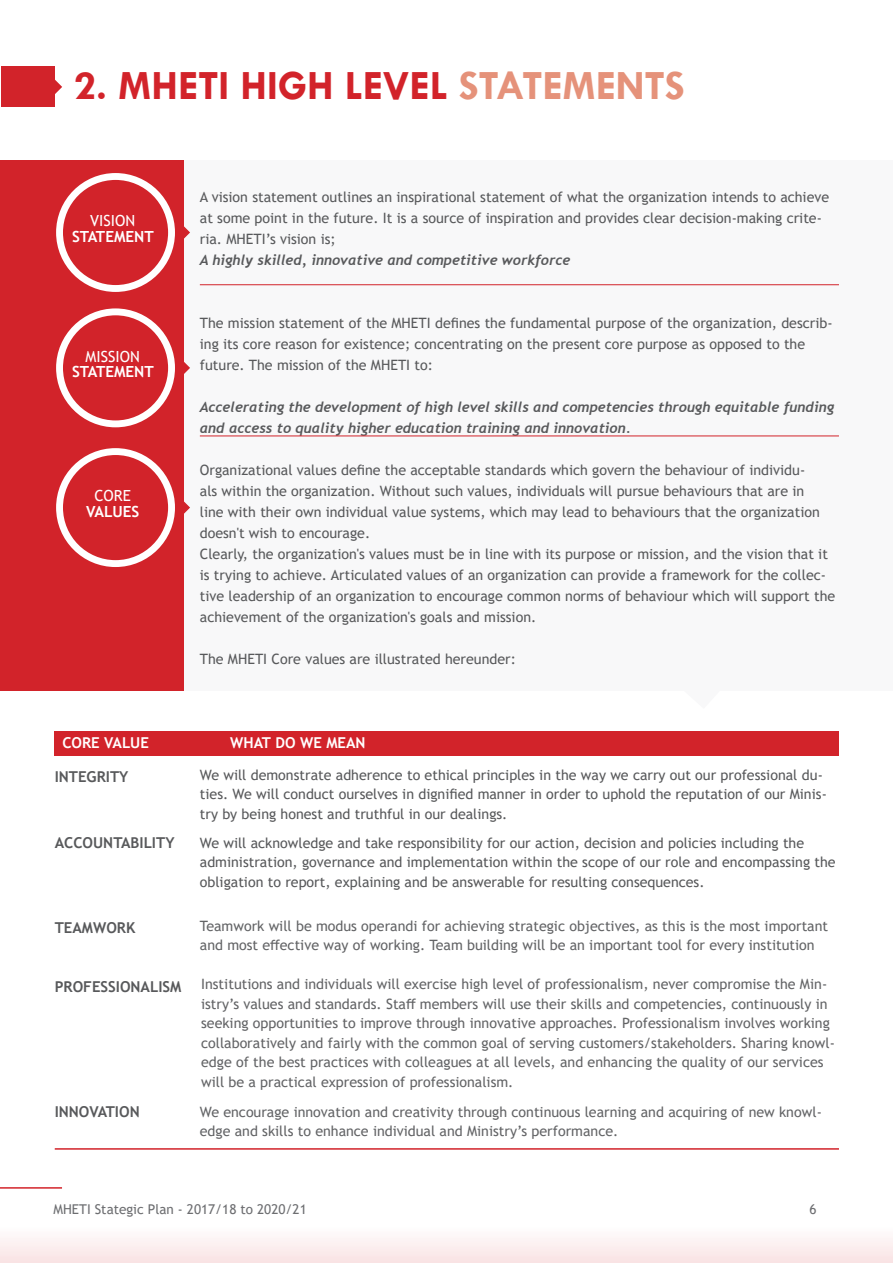
<style>
.page{position:relative;width:893px;height:1263px;background:#fff}
.page>*{position:absolute;margin:0;border:0;box-sizing:border-box;transform-origin:0 0}
.t1{font:700 42px "Tw Cen";color:#d2232a}
.t2{font:700 15.3px "Trebuchet MS";color:#fff}
.t3{font:15.3px "Trebuchet MS";color:#fff}
.t4{font:700 15px "Trebuchet MS";color:#58595b}
.t5{font:700 15px "Trebuchet MS";color:#fff}
.t6{font:14.25px/21px "Trebuchet MS";color:#58595b}
.t7{font:14.25px/19.5px "Trebuchet MS";color:#636466}
.t8{font:italic 700 14.25px/21px "Trebuchet";color:#58595b}
.t9{font:13.5px "Trebuchet MS";color:#6d6e71}
.s1{color:#e5927a}
</style>
<div class="page">
<div style="left:184px;top:160px;width:709px;height:531px;background:#f8f8f9"></div>
<div style="left:0;top:160px;width:184px;height:531px;background:#d2232a"></div>
<div style="left:55px;top:731px;width:784px;height:24px;background:#d2232a"></div>
<hr style="left:55px;top:1148px;width:784px;height:2px;background:#d2232a">
<hr style="left:200px;top:284px;width:639px;height:1px;background:#d2232a">
<hr style="left:200px;top:436px;width:639px;height:1px;background:#d2232a">
<div style="left:0;top:1227px;width:893px;height:36px;background:linear-gradient(to right,#fbeff0,#fbeff0)"></div>
<hr style="left:0;top:1187px;width:62px;height:2px;background:#d2232a">
<div style="left:1px;top:67px;width:54px;height:40px;background:#d2232a"></div>
<svg style="left:55px;top:80px;width:7px;height:14px"></svg>
<svg style="left:173px;top:217px;width:17px;height:31px"></svg>
<div style="left:56px;top:173px;width:119px;height:119px;border:7px solid #fff;border-radius:50%"></div>
<svg style="left:173px;top:353px;width:17px;height:30px"></svg>
<svg style="left:173px;top:492px;width:17px;height:31px"></svg>
<div style="left:56px;top:308px;width:119px;height:119px;border:7px solid #fff;border-radius:50%"></div>
<div style="left:56px;top:448px;width:119px;height:119px;border:7px solid #fff;border-radius:50%"></div>
<h1 class="t1" style="left:74px;top:60px;width:613px">2. MHETI HIGH LEVEL <span class="s1">STATEMENTS</span></h1>
<p class="t3" style="left:90px;top:211px;width:46px">VISION</p>
<p class="t2" style="left:72px;top:227px;width:83px">STATEMENT</p>
<p class="t3" style="left:86px;top:347px;width:56px">MISSION</p>
<p class="t2" style="left:72px;top:362px;width:83px">STATEMENT</p>
<p class="t3" style="left:94px;top:486px;width:38px">CORE</p>
<p class="t2" style="left:86px;top:502px;width:55px">VALUES</p>
<p class="t6" style="left:200px;top:186px;width:631px">A vision statement outlines an inspirational statement of what the organization intends to achieve at some point in the future. It is a source of inspiration and provides clear decision-making crite&shy;ria. MHETI’s vision is;</p>
<p class="t8" style="left:200px;top:249px;width:372px">A highly skilled, innovative and competitive workforce</p>
<p class="t6" style="left:200px;top:312px;width:634px">The mission statement of the MHETI defines the fundamental purpose of the organization, describ&shy;ing its core reason for existence; concentrating on the present core purpose as opposed to the future. The mission of the MHETI to:</p>
<p class="t8" style="left:200px;top:396px;width:636px">Accelerating the development of high level skills and competencies through equitable funding and access to quality higher education training and innovation.</p>
<p class="t6" style="left:200px;top:459px;width:637px">Organizational values define the acceptable standards which govern the behaviour of individu-<br>als within the organization. Without such values, individuals will pursue behaviours that are in<br>line with their own individual value systems, which may lead to behaviours that the organization doesn't wish to encourage.<br>Clearly, the organization's values must be in line with its purpose or mission, and the vision that it is trying to achieve. Articulated values of an organization can provide a framework for the collec&shy;tive leadership of an organization to encourage common norms of behaviour which will support the achievement of the organization's goals and mission.</p>
<p class="t6" style="left:200px;top:648px;width:318px">The MHETI Core values are illustrated hereunder:</p>
<p class="t5" style="left:62px;top:734px;width:88px">CORE VALUE</p>
<p class="t5" style="left:230px;top:734px;width:137px">WHAT DO WE MEAN</p>
<p class="t4" style="left:55px;top:768px;width:75px">INTEGRITY</p>
<p class="t6" style="left:200px;top:765px;width:629px;line-height:19.5px">We will demonstrate adherence to ethical principles in the way we carry out our professional du&shy;ties. We will conduct ourselves in dignified manner in order to uphold the reputation of our Minis&shy;try by being honest and truthful in our dealings.</p>
<p class="t4" style="left:55px;top:833px;width:121px">ACCOUNTABILITY</p>
<p class="t6" style="left:200px;top:833px;width:637px;line-height:19.5px">We will acknowledge and take responsibility for our action, decision and policies including the administration, governance and implementation within the scope of our role and encompassing the obligation to report, explaining and be answerable for resulting consequences.</p>
<p class="t7" style="left:200px;top:916px;width:630px">Teamwork will be modus operandi for achieving strategic objectives, as this is the most important and most effective way of working. Team building will be an important tool for every institution</p>
<p class="t7" style="left:201px;top:974px;width:635px">Institutions and individuals will exercise high level of professionalism, never compromise the Min&shy;istry’s values and standards. Staff members will use their skills and competencies, continuously in seeking opportunities to improve through innovative approaches. Professionalism involves working collaboratively and fairly with the common goal of serving customers/stakeholders. Sharing knowl&shy;edge of the best practices with colleagues at all levels, and enhancing the quality of our services will be a practical expression of professionalism.</p>
<p class="t4" style="left:55px;top:919px;width:82px">TEAMWORK</p>
<p class="t4" style="left:55px;top:977px;width:128px">PROFESSIONALISM</p>
<p class="t4" style="left:55px;top:1102px;width:86px">INNOVATION</p>
<p class="t7" style="left:200px;top:1102px;width:624px">We encourage innovation and creativity through continuous learning and acquiring of new knowl&shy;edge and skills to enhance individual and Ministry’s performance.</p>
<p class="t9" style="left:54px;top:1201px;width:255px">MHETI Stategic Plan - 2017/18 to 2020/21</p>
<p class="t9" style="left:810px;top:1201px;width:9px">6</p>
</div>
